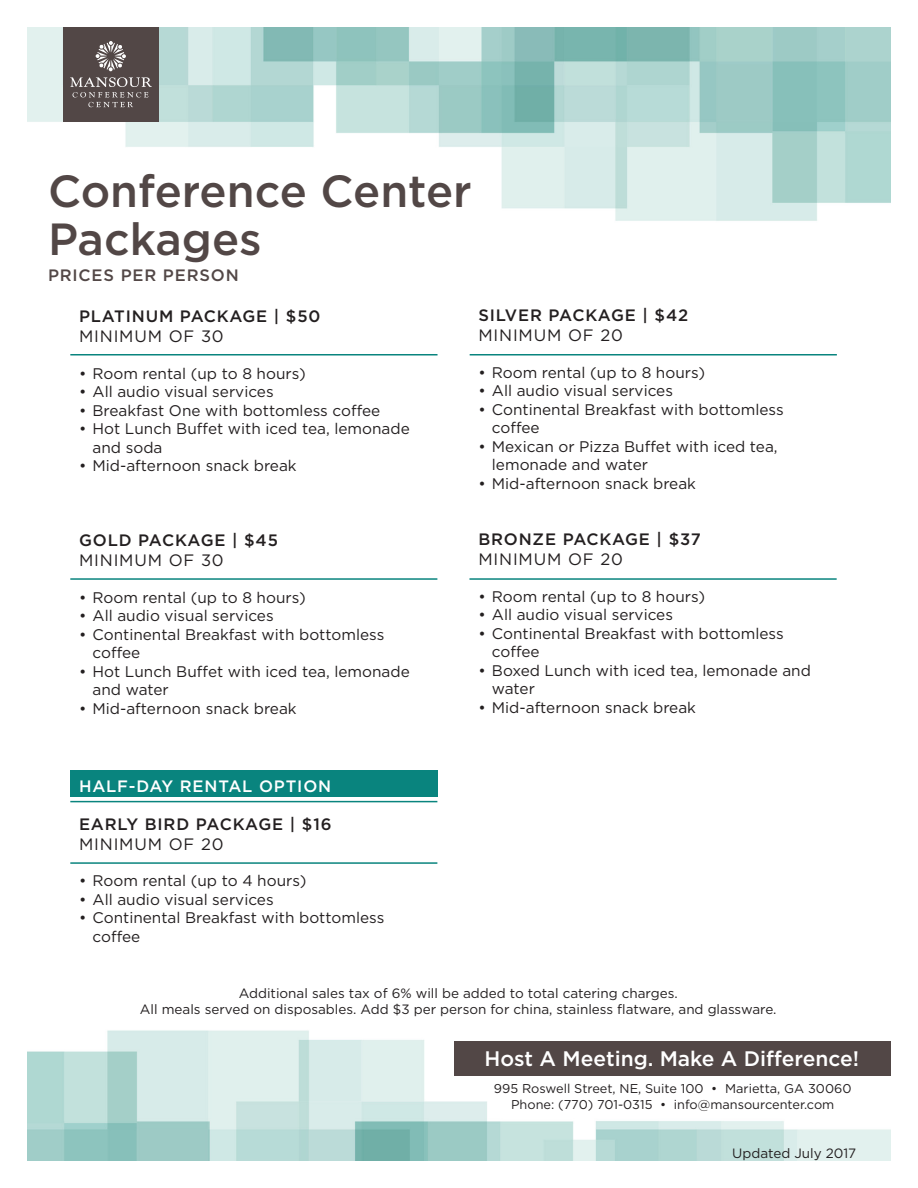
<style>
.page{position:relative;width:918px;height:1188px;background:#fff}
.page>*{position:absolute;margin:0;border:0;box-sizing:border-box;transform-origin:0 0}
.Body{font:500 45px/48px "Gotham";color:#524746}
.t1{font:500 21px "Gotham";color:#fff}
.Body-2{font:500 16.5px "Gotham";letter-spacing:.05em;color:#231f20}
.Body-3{font:16.5px "Gotham";letter-spacing:.05em;color:#231f20}
.Body-4{font:500 16.5px "Gotham";letter-spacing:.05em;color:#fff}
.Body-5{font:500 16.5px "Gotham";letter-spacing:.05em;color:#524746}
.Bulleted_Lists{font:15.3px/18.5px "Gotham";color:#231f20}
.Body-6{font:13.5px "Gotham";color:#231f20}
.t2{font:12.75px "Gotham";color:#231f20}
</style>
<div class="page">
<img style="left:27px;top:27px;width:864px;height:1134px">
<div style="left:454px;top:1041px;width:437px;height:35px;background:#524746"></div>
<div style="left:63px;top:27px;width:96px;height:94px;background:#524746"></div>
<svg style="left:96px;top:41px;width:30px;height:30px"></svg>
<svg style="left:70px;top:77px;width:82px;height:30px"></svg>
<div style="left:70px;top:771px;width:367px;height:26px;background:#09847e"></div>
<hr style="left:70px;top:354px;width:368px;height:2px;background:#09847e">
<hr style="left:70px;top:578px;width:367px;height:2px;background:#09847e">
<hr style="left:470px;top:354px;width:367px;height:2px;background:#09847e">
<hr style="left:469px;top:578px;width:368px;height:2px;background:#09847e">
<hr style="left:70px;top:862px;width:367px;height:2px;background:#09847e">
<hr style="left:70px;top:801px;width:367px;height:1px;background:#09847e">
<p class="Body" style="left:48px;top:166px;width:425px">Conference Center<br>Packages</p>
<p class="Body-5" style="left:48px;top:265px;width:192px">PRICES PER PERSON</p>
<p class="Body-2" style="left:79px;top:306px;width:243px">PLATINUM PACKAGE | $50</p>
<p class="Body-3" style="left:79px;top:326px;width:146px">MINIMUM OF 30</p>
<p class="Bulleted_Lists" style="left:79px;top:364px;width:228px">• Room rental (up to 8 hours)</p>
<p class="Bulleted_Lists" style="left:79px;top:382px;width:196px">• All audio visual services</p>
<p class="Bulleted_Lists" style="left:79px;top:401px;width:303px">• Breakfast One with bottomless coffee</p>
<p class="Bulleted_Lists" style="left:93px;top:419px;width:319px;text-indent:-14px">• Hot Lunch Buffet with iced tea, lemonade and soda</p>
<p class="Bulleted_Lists" style="left:79px;top:456px;width:219px">• Mid-afternoon snack break</p>
<p class="Body-2" style="left:478px;top:305px;width:211px">SILVER PACKAGE | $42</p>
<p class="Body-3" style="left:478px;top:325px;width:146px">MINIMUM OF 20</p>
<p class="Bulleted_Lists" style="left:478px;top:363px;width:228px">• Room rental (up to 8 hours)</p>
<p class="Bulleted_Lists" style="left:478px;top:381px;width:196px">• All audio visual services</p>
<p class="Bulleted_Lists" style="left:492px;top:400px;width:293px;text-indent:-14px">• Continental Breakfast with bottomless coffee</p>
<p class="Bulleted_Lists" style="left:492px;top:437px;width:287px;text-indent:-14px">• Mexican or Pizza Buffet with iced tea, lemonade and water</p>
<p class="Bulleted_Lists" style="left:478px;top:474px;width:219px">• Mid-afternoon snack break</p>
<p class="Body-2" style="left:79px;top:530px;width:200px">GOLD PACKAGE | $45</p>
<p class="Body-3" style="left:79px;top:550px;width:146px">MINIMUM OF 30</p>
<p class="Bulleted_Lists" style="left:79px;top:588px;width:228px">• Room rental (up to 8 hours)</p>
<p class="Bulleted_Lists" style="left:79px;top:606px;width:196px">• All audio visual services</p>
<p class="Bulleted_Lists" style="left:93px;top:625px;width:293px;text-indent:-14px">• Continental Breakfast with bottomless coffee</p>
<p class="Bulleted_Lists" style="left:93px;top:662px;width:319px;text-indent:-14px">• Hot Lunch Buffet with iced tea, lemonade and water</p>
<p class="Bulleted_Lists" style="left:79px;top:699px;width:219px">• Mid-afternoon snack break</p>
<p class="Body-2" style="left:478px;top:529px;width:224px">BRONZE PACKAGE | $37</p>
<p class="Body-3" style="left:478px;top:549px;width:146px">MINIMUM OF 20</p>
<p class="Bulleted_Lists" style="left:478px;top:587px;width:228px">• Room rental (up to 8 hours)</p>
<p class="Bulleted_Lists" style="left:478px;top:605px;width:196px">• All audio visual services</p>
<p class="Bulleted_Lists" style="left:492px;top:624px;width:293px;text-indent:-14px">• Continental Breakfast with bottomless coffee</p>
<p class="Bulleted_Lists" style="left:492px;top:661px;width:321px;text-indent:-14px">• Boxed Lunch with iced tea, lemonade and water</p>
<p class="Bulleted_Lists" style="left:478px;top:698px;width:219px">• Mid-afternoon snack break</p>
<p class="Body-4" style="left:79px;top:775px;width:254px">HALF-DAY RENTAL OPTION</p>
<p class="Body-2" style="left:79px;top:813px;width:254px">EARLY BIRD PACKAGE | $16</p>
<p class="Body-3" style="left:79px;top:833px;width:146px">MINIMUM OF 20</p>
<p class="Bulleted_Lists" style="left:79px;top:872px;width:229px">• Room rental (up to 4 hours)</p>
<p class="Bulleted_Lists" style="left:79px;top:890px;width:196px">• All audio visual services</p>
<p class="Bulleted_Lists" style="left:93px;top:908px;width:293px;text-indent:-14px">• Continental Breakfast with bottomless coffee</p>
<p class="Body-6" style="left:239px;top:985px;width:440px">Additional sales tax of 6% will be added to total catering charges.</p>
<p class="Body-6" style="left:140px;top:1001px;width:638px">All meals served on disposables. Add $3 per person for china, stainless flatware, and glassware.</p>
<p class="t1" style="left:485px;top:1045px;width:376px">Host A Meeting. Make A Difference!</p>
<p class="t2" style="left:494px;top:1081px;width:359px">995 Roswell Street, NE, Suite 100 • Marietta, GA 30060</p>
<p class="t2" style="left:511px;top:1096px;width:325px">Phone: (770) 701-0315 • info@mansourcenter.com</p>
<p class="Body-6" style="left:732px;top:1144px;width:126px">Updated July 2017</p>
</div>
